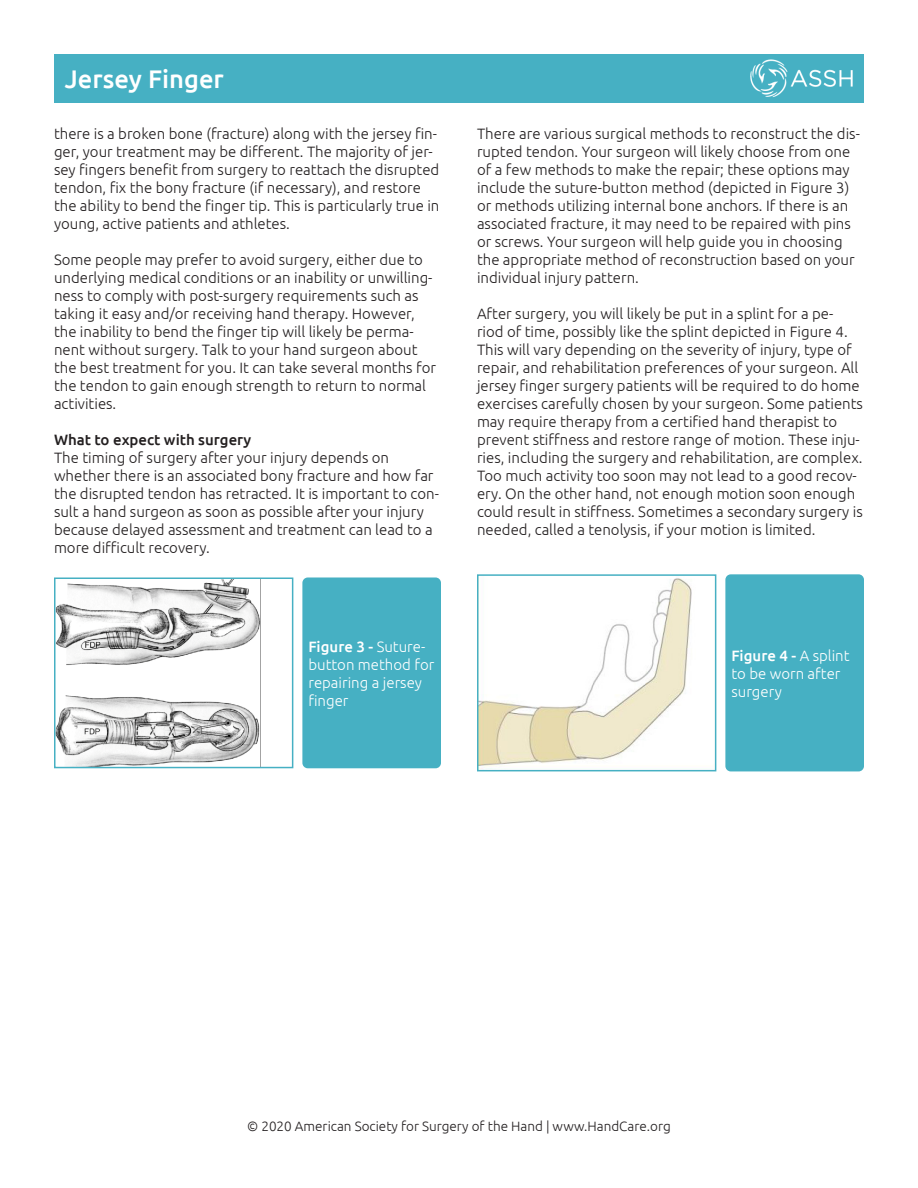
<style>
.page{position:relative;width:918px;height:1188px;background:#fff}
.page>*{position:absolute;margin:0;border:0;box-sizing:border-box;transform-origin:0 0}
.t1{font:500 25.5px "Ubuntu";color:#fff}
.t2{font:300 15px/18px "Ubuntu";color:#231f20}
.t3{font:300 15px/18px "Ubuntu";color:#fff}
.t4{font:500 15px "Ubuntu";color:#231f20}
.t5{font:300 13.5px "Ubuntu";color:#231f20}
.s1{font-weight:500}
</style>
<div class="page">
<div style="left:54px;top:54px;width:810px;height:49px;background:#46b0c3"></div>
<img style="left:750px;top:59px;width:103px;height:38px">
<img style="left:57px;top:581px;width:204px;height:184px">
<div style="left:54px;top:578px;width:239px;height:190px;border:2px solid #46b0c3"></div>
<div style="left:302px;top:578px;width:139px;height:190px;background:#46b0c3;border-radius:5px"></div>
<img style="left:480px;top:578px;width:212px;height:189px">
<div style="left:477px;top:574px;width:239px;height:197px;border:2px solid #46b0c3"></div>
<div style="left:725px;top:574px;width:139px;height:197px;background:#46b0c3;border-radius:5px"></div>
<p class="t1" style="left:65px;top:63px;width:161px">Jersey Finger</p>
<p class="t2" style="left:54px;top:125px;width:387px">there is a broken bone (fracture) along with the jersey fin&shy;ger, your treatment may be different. The majority of jer&shy;sey fingers benefit from surgery to reattach the disrupted tendon, fix the bony fracture (if necessary), and restore the ability to bend the finger tip. This is particularly true in young, active patients and athletes.</p>
<p class="t2" style="left:54px;top:251px;width:384px">Some people may prefer to avoid surgery, either due to underlying medical conditions or an inability or unwilling&shy;ness to comply with post-surgery requirements such as taking it easy and/or receiving hand therapy. However, the inability to bend the finger tip will likely be perma&shy;nent without surgery. Talk to your hand surgeon about the best treatment for you. It can take several months for the tendon to gain enough strength to return to normal activities.</p>
<p class="t4" style="left:54px;top:431px;width:199px">What to expect with surgery</p>
<p class="t2" style="left:54px;top:449px;width:386px">The timing of surgery after your injury depends on whether there is an associated bony fracture and how far the disrupted tendon has retracted. It is important to con&shy;sult a hand surgeon as soon as possible after your injury because delayed assessment and treatment can lead to a more difficult recovery.</p>
<p class="t2" style="left:477px;top:125px;width:384px">There are various surgical methods to reconstruct the dis&shy;rupted tendon. Your surgeon will likely choose from one of a few methods to make the repair; these options may include the suture-button method (depicted in Figure 3) or methods utilizing internal bone anchors. If there is an associated fracture, it may need to be repaired with pins or screws. Your surgeon will help guide you in choosing the appropriate method of reconstruction based on your individual injury pattern.</p>
<p class="t2" style="left:477px;top:305px;width:388px">After surgery, you will likely be put in a splint for a pe&shy;riod of time, possibly like the splint depicted in Figure 4.<br>This will vary depending on the severity of injury, type of repair, and rehabilitation preferences of your surgeon. All jersey finger surgery patients will be required to do home exercises carefully chosen by your surgeon. Some patients may require therapy from a certified hand therapist to prevent stiffness and restore range of motion. These inju&shy;ries, including the surgery and rehabilitation, are complex.<br>Too much activity too soon may not lead to a good recov&shy;ery. On the other hand, not enough motion soon enough could result in stiffness. Sometimes a secondary surgery is needed, called a tenolysis, if your motion is limited.</p>
<p class="t3" style="left:308px;top:637px;width:127px"><span class="s1">Figure 3 -</span> Suture&shy;button method for repairing a jersey finger</p>
<p class="t3" style="left:731px;top:646px;width:120px"><span class="s1">Figure 4 -</span> A splint to be worn after surgery</p>
<p class="t5" style="left:247px;top:1118px;width:425px">© 2020 American Society for Surgery of the Hand | www.HandCare.org</p>
</div>
